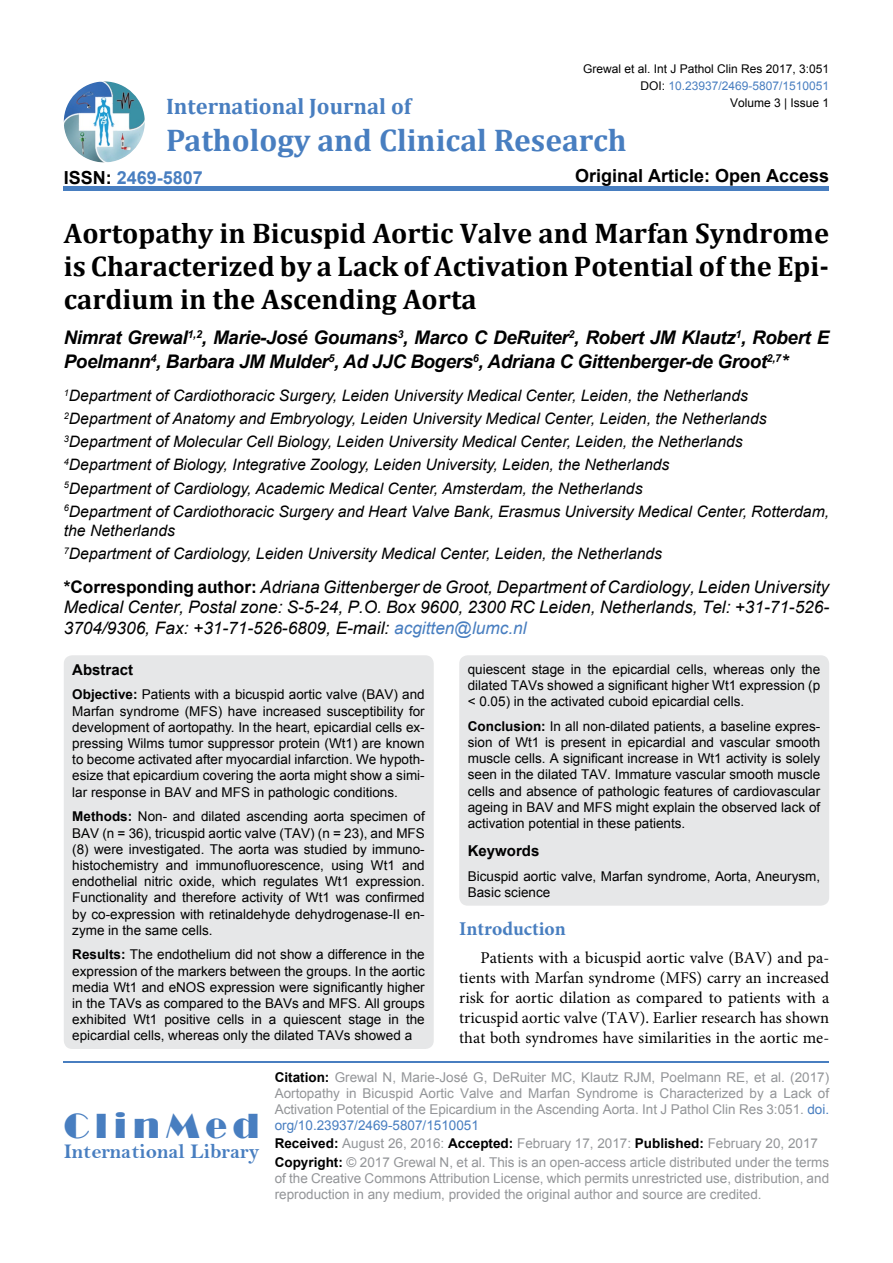
<style>
.page{position:relative;width:893px;height:1263px;background:#fff}
.page>*{position:absolute;margin:0;border:0;box-sizing:border-box;transform-origin:0 0}
.t1{font:36px "Broadway";letter-spacing:.16em;color:#487ec0}
.t2{font:700 31.5px "Cambria";color:#487ec0}
.t3{font:700 28.5px/33px "Cambria";color:#000;text-align:justify}
.t4{font:700 22.5px "Cambria";color:#487ec0}
.t5{font:21px "Bell MT Bold";color:#487ec0}
.t6{font:700 19.5px "Minion Pro";color:#487ec0}
.t7{font:italic 700 18.75px/24px "Arial";letter-spacing:-.02em;color:#000}
.t8{font:700 18px "Arial";color:#000}
.t9{font:700 18px "Arial";color:#487ec0}
.t10{font:italic 17.25px/20.7px "Arial";color:#000;text-align:justify}
.t11{font:16.5px/19.8px "Minion Pro";color:#000;text-align:justify}
.t12{font:italic 15.75px/23.1px "Arial";color:#000}
.t13{font:700 15px "Arial";color:#000}
.t14{font:13.5px/16.2px "Arial";color:#000;text-align:justify}
.t15{font:13.5px/16.2px "Arial";color:#939598}
.t16{font:12px "Arial";color:#000}
.t17{font:12px "Arial";color:#487ec0}
.s1{color:#000}
.s2{font-weight:700;font-style:normal}
.s3{color:#487ec0}
.s4{font-weight:700}
.s5{font-weight:700;color:#000}
</style>
<div class="page">
<img style="left:64px;top:81px;width:81px;height:81px;border-radius:41px">
<div style="left:64px;top:186px;width:765px;height:5px;background:#487ec0"></div>
<hr style="left:64px;top:1061px;width:765px;height:2px;background:#487ec0">
<div style="left:64px;top:655px;width:370px;height:394px;background:#e6e7e8;border-radius:9px"></div>
<div style="left:459px;top:655px;width:370px;height:251px;background:#e6e7e8;border-radius:9px"></div>
<p class="t16" style="left:583px;top:60px;width:248px">Grewal et al. Int J Pathol Clin Res 2017, 3:051</p>
<h3 class="t4" style="left:166px;top:90px;width:247px">International Journal of</h3>
<h2 class="t2" style="left:166px;top:118px;width:462px">Pathology and Clinical Research</h2>
<p class="t17" style="left:640px;top:78px;width:190px"><span class="s1">DOI:</span> 10.23937/2469-5807/1510051</p>
<p class="t16" style="left:730px;top:95px;width:101px">Volume 3 | Issue 1</p>
<h3 class="t8" style="left:575px;top:164px;width:256px">Original Article: Open Access</h3>
<h3 class="t3" style="left:64px;top:216px;width:767px">Aortopathy in Bicuspid Aortic Valve and Marfan Syndrome is Characterized by a Lack of Activation Potential of the Epi&shy;cardium in the Ascending Aorta</h3>
<h3 class="t7" style="left:64px;top:326px;width:767px">Nimrat Grewal<sup>1,2</sup>, Marie-José Goumans<sup>3</sup>, Marco C DeRuiter<sup>2</sup>, Robert JM Klautz<sup>1</sup>, Robert E<br>Poelmann<sup>4</sup>, Barbara JM Mulder<sup>5</sup>, Ad JJC Bogers<sup>6</sup>, Adriana C Gittenberger-de Groot<sup>2,7</sup>*</h3>
<p class="t12" style="left:64px;top:384px;width:767px"><sup>1</sup>Department of Cardiothoracic Surgery, Leiden University Medical Center, Leiden, the Netherlands <sup>2</sup>Department of Anatomy and Embryology, Leiden University Medical Center, Leiden, the Netherlands <sup>3</sup>Department of Molecular Cell Biology, Leiden University Medical Center, Leiden, the Netherlands <sup>4</sup>Department of Biology, Integrative Zoology, Leiden University, Leiden, the Netherlands<br><sup>5</sup>Department of Cardiology, Academic Medical Center, Amsterdam, the Netherlands<br><sup>6</sup>Department of Cardiothoracic Surgery and Heart Valve Bank, Erasmus University Medical Center, Rotterdam,</p>
<p class="t12" style="left:64px;top:519px;width:600px">the Netherlands<br><sup>7</sup>Department of Cardiology, Leiden University Medical Center, Leiden, the Netherlands</p>
<p class="t10" style="left:64px;top:576px;width:767px"><span class="s2">*Corresponding author:</span> Adriana Gittenberger de Groot, Department of Cardiology, Leiden University Medical Center, Postal zone: S-5-24, P.O. Box 9600, 2300 RC Leiden, Netherlands, Tel: +31-71-526- 3704/9306, Fax: +31-71-526-6809, E-mail: <span class="s3">acgitten@lumc.nl</span></p>
<p class="t13" style="left:72px;top:659px;width:62px">Abstract</p>
<p class="t14" style="left:72px;top:687px;width:354px"><span class="s4">Objective:</span> Patients with a bicuspid aortic valve (BAV) and Marfan syndrome (MFS) have increased susceptibility for development of aortopathy. In the heart, epicardial cells ex&shy;pressing Wilms tumor suppressor protein (Wt1) are known to become activated after myocardial infarction. We hypoth&shy;esize that epicardium covering the aorta might show a simi&shy;lar response in BAV and MFS in pathologic conditions.</p>
<p class="t14" style="left:72px;top:809px;width:354px"><span class="s4">Methods:</span> Non- and dilated ascending aorta specimen of BAV (n = 36), tricuspid aortic valve (TAV) (n = 23), and MFS (8) were investigated. The aorta was studied by immuno&shy;histochemistry and immunofluorescence, using Wt1 and endothelial nitric oxide, which regulates Wt1 expression.<br>Functionality and therefore activity of Wt1 was confirmed by co-expression with retinaldehyde dehydrogenase-II en&shy;zyme in the same cells.</p>
<p class="t14" style="left:72px;top:947px;width:354px"><span class="s4">Results:</span> The endothelium did not show a difference in the expression of the markers between the groups. In the aortic media Wt1 and eNOS expression were significantly higher in the TAVs as compared to the BAVs and MFS. All groups exhibited Wt1 positive cells in a quiescent stage in the epicardial cells, whereas only the dilated TAVs showed a</p>
<h3 class="t9" style="left:64px;top:166px;width:141px"><span class="s1">ISSN:</span> 2469-5807</h3>
<p class="t14" style="left:468px;top:661px;width:354px">quiescent stage in the epicardial cells, whereas only the dilated TAVs showed a significant higher Wt1 expression (p &lt; 0.05) in the activated cuboid epicardial cells.</p>
<p class="t14" style="left:468px;top:718px;width:354px"><span class="s4">Conclusion:</span> In all non-dilated patients, a baseline expres&shy;sion of Wt1 is present in epicardial and vascular smooth muscle cells. A significant increase in Wt1 activity is solely seen in the dilated TAV. Immature vascular smooth muscle cells and absence of pathologic features of cardiovascular ageing in BAV and MFS might explain the observed lack of activation potential in these patients.</p>
<p class="t13" style="left:468px;top:841px;width:73px">Keywords</p>
<p class="t14" style="left:468px;top:868px;width:354px">Bicuspid aortic valve, Marfan syndrome, Aorta, Aneurysm,<br>Basic science</p>
<h3 class="t6" style="left:459px;top:915px;width:108px">Introduction</h3>
<p class="t11" style="left:459px;top:948px;width:371px;text-indent:21px">Patients with a bicuspid aortic valve (BAV) and pa&shy;tients with Marfan syndrome (MFS) carry an increased risk for aortic dilation as compared to patients with a tricuspid aortic valve (TAV). Earlier research has shown that both syndromes have similarities in the aortic me-</p>
<h1 class="t1" style="left:64px;top:1105px;width:197px">ClinMed</h1>
<h3 class="t5" style="left:64px;top:1139px;width:197px">International Library</h3>
<p class="t15" style="left:275px;top:1069px;width:556px;text-align:justify"><span class="s5">Citation:</span> Grewal N, Marie-José G, DeRuiter MC, Klautz RJM, Poelmann RE, et al. (2017)<br>Aortopathy in Bicuspid Aortic Valve and Marfan Syndrome is Characterized by a Lack of Activation Potential of the Epicardium in the Ascending Aorta. Int J Pathol Clin Res 3:051. <span class="s3">doi. org/10.23937/2469-5807/1510051</span></p>
<p class="t15" style="left:275px;top:1135px;width:556px;line-height:18.3px"><span class="s5">Received:</span> August 26, 2016: <span class="s5">Accepted:</span> February 17, 2017: <span class="s5">Published:</span> February 20, 2017<br><span class="s5">Copyright:</span> © 2017 Grewal N, et al. This is an open-access article distributed under the terms</p>
<p class="t15" style="left:275px;top:1170px;width:556px">of the Creative Commons Attribution License, which permits unrestricted use, distribution, and reproduction in any medium, provided the original author and source are credited.</p>
</div>
